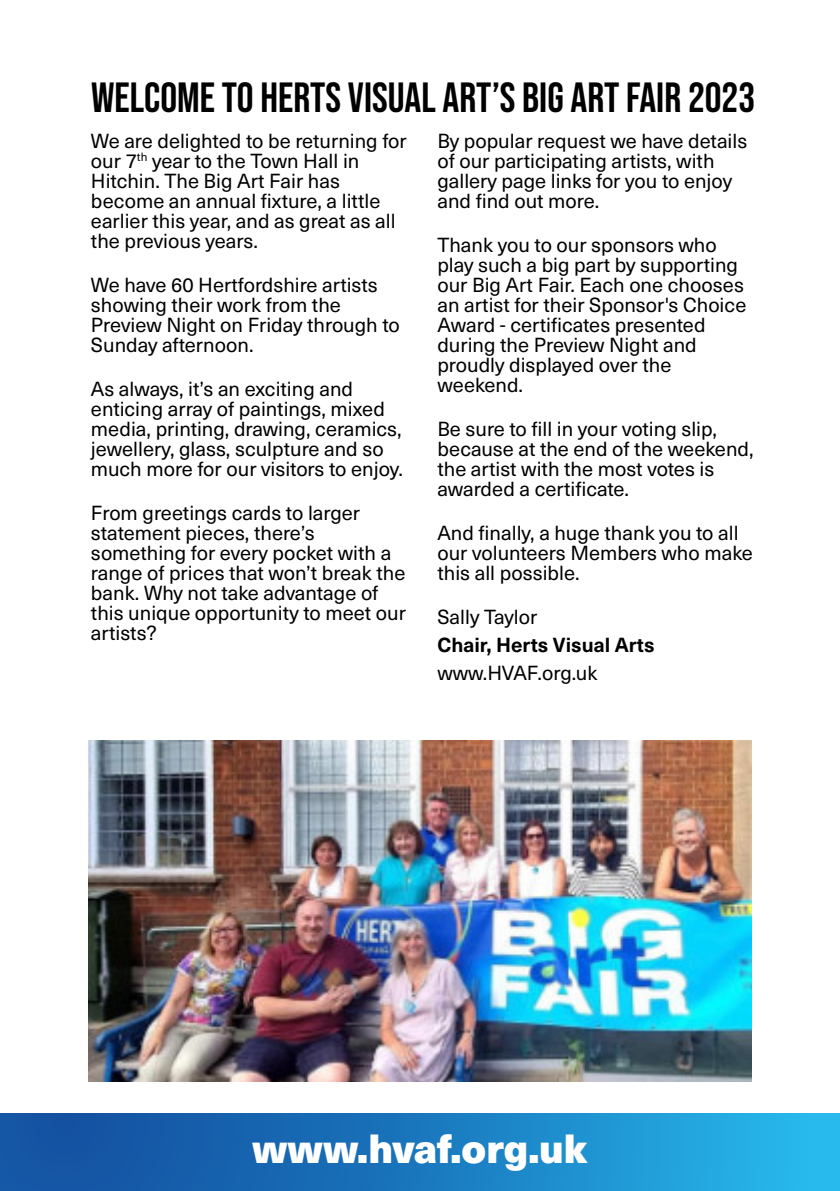
<style>
.page{position:relative;width:840px;height:1191px;background:#fff}
.page>*{position:absolute;margin:0;border:0;box-sizing:border-box;transform-origin:0 0}
.t1{font:42px "Bebas Neue";color:#000}
.t2{font:900 40px "Neue Haas Unica";color:#fff}
.t3{font:20px/20px "Neue Haas Unica";color:#000}
.t4{font:700 20px "Neue Haas Unica";color:#000}
</style>
<div class="page">
<div style="left:0;top:1113px;width:839px;height:78px;background:linear-gradient(to right,#114599,#26b6eb)"></div>
<img style="left:89px;top:740px;width:661px;height:341px">
<h1 class="t1" style="left:91px;top:74px;width:665px">WELCOME TO HERTS VISUAL ART’S BIG ART FAIR 2023</h1>
<p class="t3" style="left:91px;top:133px;width:317px">We are delighted to be returning for our 7<sup>th</sup> year to the Town Hall in<br>Hitchin. The Big Art Fair has become an annual fixture, a little earlier this year, and as great as all the previous years.</p>
<p class="t3" style="left:91px;top:277px;width:310px">We have 60 Hertfordshire artists showing their work from the<br>Preview Night on Friday through to<br>Sunday afternoon.</p>
<p class="t3" style="left:91px;top:381px;width:313px">As always, it’s an exciting and enticing array of paintings, mixed media, printing, drawing, ceramics, jewellery, glass, sculpture and so much more for our visitors to enjoy.</p>
<p class="t3" style="left:91px;top:505px;width:316px">From greetings cards to larger statement pieces, there’s something for every pocket with a range of prices that won’t break the bank. Why not take advantage of this unique opportunity to meet our artists?</p>
<p class="t3" style="left:437px;top:133px;width:311px">By popular request we have details of our participating artists, with gallery page links for you to enjoy and find out more.</p>
<p class="t3" style="left:437px;top:237px;width:310px">Thank you to our sponsors who play such a big part by supporting our Big Art Fair. Each one chooses an artist for their Sponsor's Choice<br>Award - certificates presented during the Preview Night and proudly displayed over the weekend.</p>
<p class="t3" style="left:437px;top:421px;width:317px">Be sure to fill in your voting slip, because at the end of the weekend, the artist with the most votes is awarded a certificate.</p>
<p class="t3" style="left:437px;top:525px;width:317px">And finally, a huge thank you to all our volunteers Members who make this all possible.</p>
<p class="t3" style="left:437px;top:609px;width:101px">Sally Taylor</p>
<p class="t4" style="left:437px;top:637px;width:218px">Chair, Herts Visual Arts</p>
<p class="t3" style="left:437px;top:665px;width:161px">www.HVAF.org.uk</p>
<h2 class="t2" style="left:252px;top:1132px;width:336px">www.hvaf.org.uk</h2>
</div>
